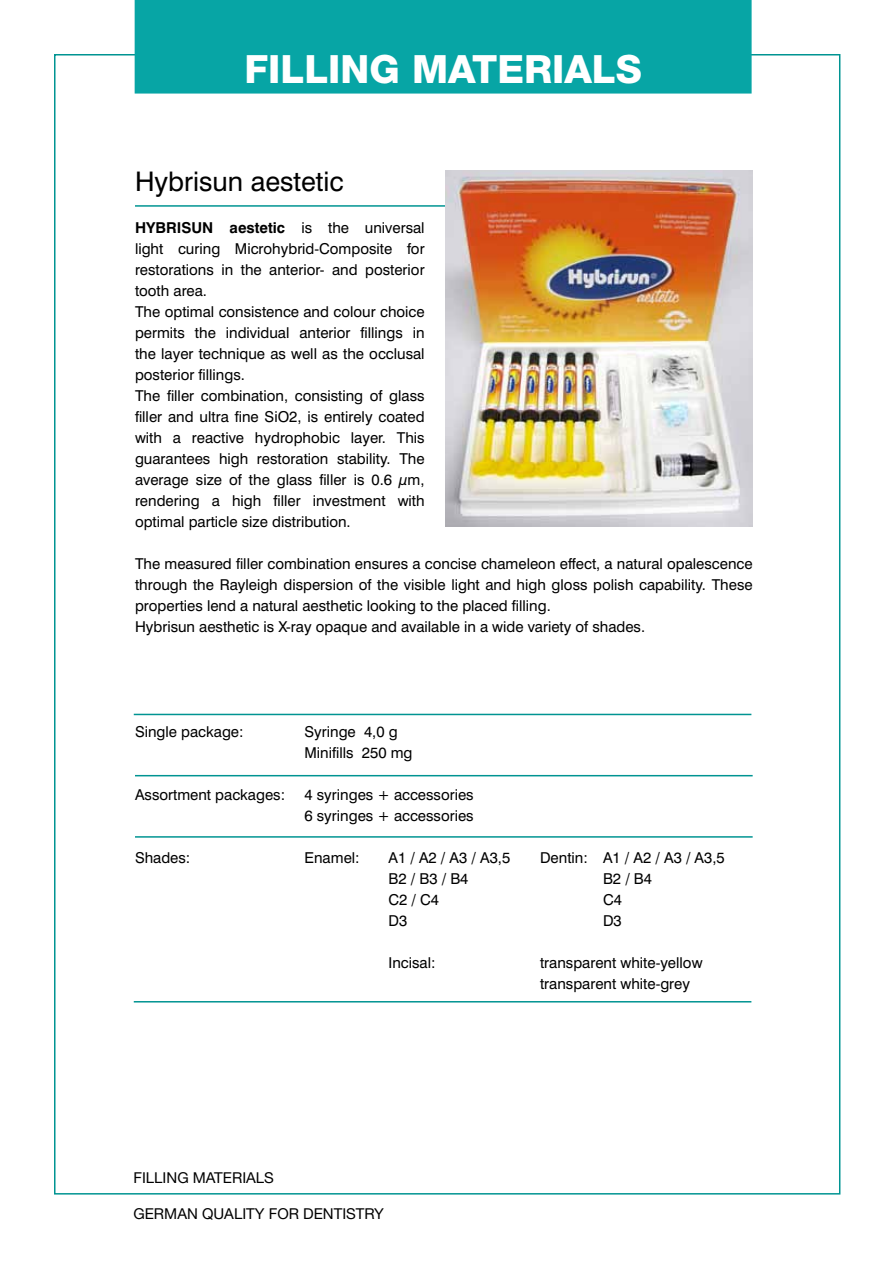
<style>
.page{position:relative;width:893px;height:1263px;background:#fff}
.page>*{position:absolute;margin:0;border:0;box-sizing:border-box;transform-origin:0 0}
.t1{font:800 39px "Helvetica Neue";color:#fff}
.t2{font:27px "Swiss 721 BT";color:#000}
.t3{font:15px/21px "Swiss 721 BT";color:#000}
.t4{font:15px "Helvetica Neue";color:#000}
.s1{font-weight:700}
</style>
<div class="page">
<div style="left:135px;top:0;width:617px;height:94px;background:#07a5a5"></div>
<hr style="left:135px;top:205px;width:618px;height:2px;background:#009492">
<hr style="left:134px;top:714px;width:617px;height:1px;background:#009492">
<hr style="left:135px;top:775px;width:618px;height:1px;background:#009492">
<img style="left:446px;top:170px;width:306px;height:357px">
<hr style="left:135px;top:836px;width:618px;height:2px;background:#009492">
<hr style="left:134px;top:1001px;width:617px;height:1px;background:#009492">
<h1 class="t1" style="left:244px;top:46px;width:399px">FILLING MATERIALS</h1>
<h2 class="t2" style="left:135px;top:165px;width:210px">Hybrisun aestetic</h2>
<p class="t3" style="left:135px;top:217px;width:291px"><span class="s1">HYBRISUN aestetic</span> is the universal light curing Microhybrid-Composite for restorations in the anterior- and posterior tooth area.<br>The optimal consistence and colour choice permits the individual anterior fillings in the layer technique as well as the occlusal posterior fillings.<br>The filler combination, consisting of glass filler and ultra fine SiO2, is entirely coated with a reactive hydrophobic layer. This guarantees high restoration stability. The average size of the glass filler is 0.6 µm, rendering a high filler investment with optimal particle size distribution.</p>
<p class="t3" style="left:135px;top:553px;width:619px">The measured filler combination ensures a concise chameleon effect, a natural opalescence through the Rayleigh dispersion of the visible light and high gloss polish capability. These properties lend a natural aesthetic looking to the placed filling.<br>Hybrisun aesthetic is X-ray opaque and available in a wide variety of shades.</p>
<p class="t3" style="left:135px;top:721px;width:110px">Single package:</p>
<p class="t3" style="left:304px;top:721px;width:109px">Syringe 4,0 g<br>Minifills 250 mg</p>
<p class="t3" style="left:135px;top:784px;width:152px">Assortment packages:</p>
<p class="t3" style="left:304px;top:784px;width:171px">4 syringes + accessories<br>6 syringes + accessories</p>
<p class="t3" style="left:135px;top:847px;width:57px">Shades:</p>
<p class="t3" style="left:304px;top:847px;width:57px">Enamel:</p>
<p class="t3" style="left:388px;top:847px;width:123px">A1 / A2 / A3 / A3,5</p>
<p class="t3" style="left:540px;top:847px;width:186px">Dentin: A1 / A2 / A3 / A3,5</p>
<p class="t3" style="left:388px;top:868px;width:81px">B2 / B3 / B4</p>
<p class="t3" style="left:603px;top:868px;width:51px">B2 / B4</p>
<p class="t3" style="left:388px;top:889px;width:52px">C2 / C4</p>
<p class="t3" style="left:603px;top:889px;width:20px">C4</p>
<p class="t3" style="left:388px;top:910px;width:20px">D3</p>
<p class="t3" style="left:603px;top:910px;width:20px">D3</p>
<p class="t3" style="left:388px;top:952px;width:49px">Incisal:</p>
<p class="t3" style="left:540px;top:952px;width:164px">transparent white-yellow transparent white-grey</p>
<p class="t4" style="left:133px;top:1168px;width:142px">FILLING MATERIALS</p>
<p class="t4" style="left:133px;top:1204px;width:12px">GERMAN</p>
<p class="t4" style="left:202px;top:1204px;width:31px">QUALIT</p>
<p class="t4" style="left:255px;top:1204px;width:69px">Y FOR DENTISTR</p>
<p class="t4" style="left:374px;top:1204px;width:11px">Y</p>
</div>
